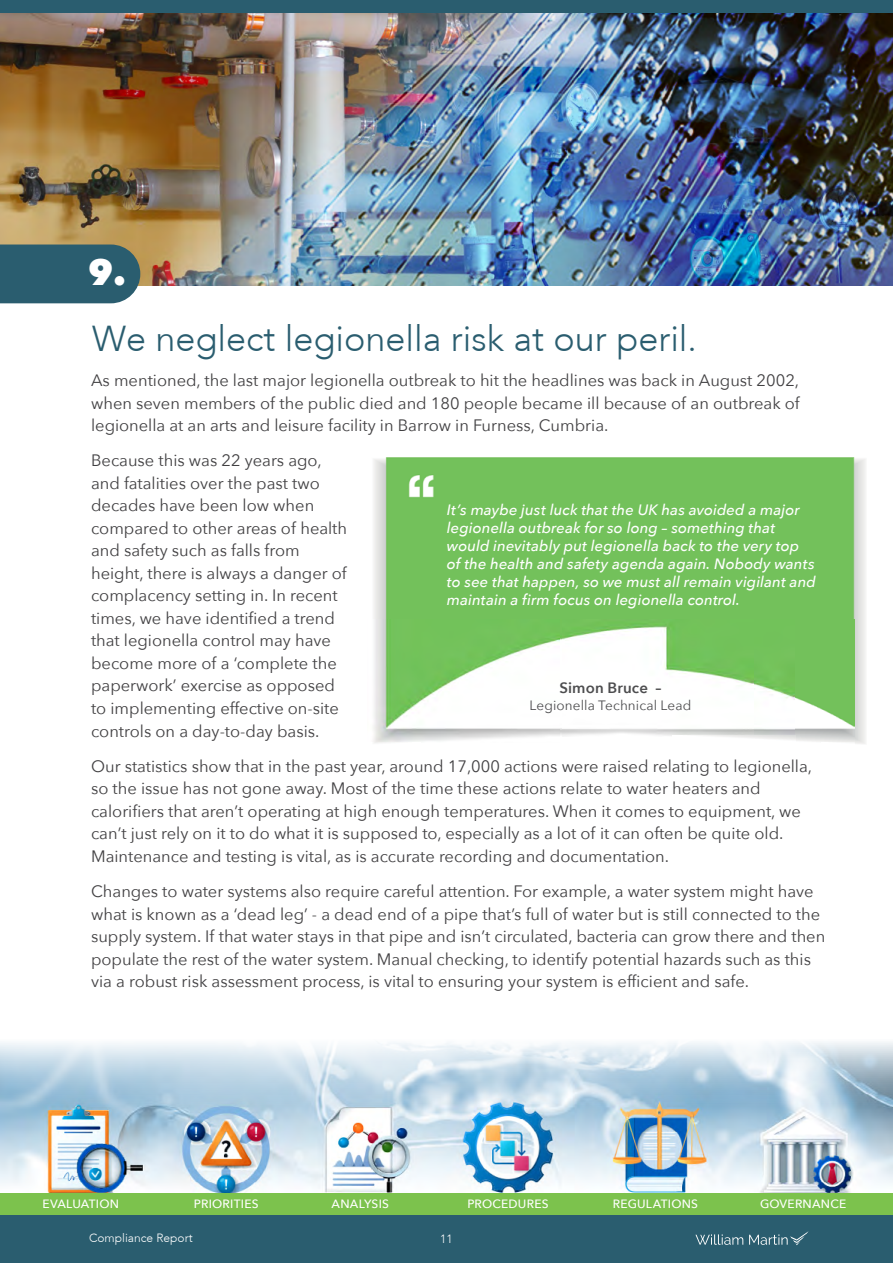
<style>
.page{position:relative;width:893px;height:1263px;background:#fff}
.page>*{position:absolute;margin:0;border:0;box-sizing:border-box;transform-origin:0 0}
.t1{font:300 36px "Avenir";color:#2a5d6f}
.t2{font:800 36px "Avenir Next";color:#fff}
.t3{font:16.5px/22.5px "Avenir Next";color:#414042}
.t4{font:italic 500 15px/18px "Avenir Next";letter-spacing:.005em;color:#fff}
.t5{font:600 15px "Avenir Next";letter-spacing:.01em;color:#4d4d4f}
.t6{font:13.5px "Avenir Next";letter-spacing:.01em;color:#4d4d4f}
.t7{font:500 12px "Avenir Next";letter-spacing:.02em;color:#fff}
.t8{font:300 12px "Avenir";color:#fff}
</style>
<div class="page">
<img style="left:0;top:1042px;width:893px;height:151px">
<div style="left:0;top:1193px;width:893px;height:27px;background:#7cc24d"></div>
<img style="left:0;top:12px;width:893px;height:273px">
<div style="left:0;top:0;width:893px;height:12px;background:#2a5d6f"></div>
<div style="left:374px;top:458px;width:479px;height:161px;background:#73c15b"></div>
<img style="left:853px;top:458px;width:13px;height:286px">
<img style="left:373px;top:619px;width:189px;height:123px">
<img style="left:562px;top:619px;width:233px;height:117px">
<img style="left:795px;top:619px;width:59px;height:123px">
<img style="left:374px;top:742px;width:13px;height:1px">
<div style="left:0;top:244px;width:140px;height:59px;background:#2a5d6f"></div>
<div style="left:0;top:1215px;width:893px;height:48px;background:#2a5d6f"></div>
<svg style="left:695px;top:1234px;width:48px;height:11px"></svg>
<svg style="left:749px;top:1231px;width:60px;height:14px"></svg>
<h1 class="t2" style="left:88px;top:250px;width:40px">9.</h1>
<h1 class="t1" style="left:92px;top:318px;width:606px">We neglect legionella risk at our peril.</h1>
<p class="t3" style="left:91px;top:368px;width:710px;text-align:justify">As mentioned, the last major legionella outbreak to hit the headlines was back in August 2002, when seven members of the public died and 180 people became ill because of an outbreak of legionella at an arts and leisure facility in Barrow in Furness, Cumbria.</p>
<p class="t3" style="left:91px;top:449px;width:258px">Because this was 22 years ago, and fatalities over the past two decades have been low when compared to other areas of health and safety such as falls from height, there is always a danger of complacency setting in. In recent times, we have identified a trend that legionella control may have become more of a ‘complete the paperwork’ exercise as opposed to implementing effective on-site controls on a day-to-day basis.</p>
<p class="t3" style="left:91px;top:754px;width:723px">Our statistics show that in the past year, around 17,000 actions were raised relating to legionella, so the issue has not gone away. Most of the time these actions relate to water heaters and calorifiers that aren’t operating at high enough temperatures. When it comes to equipment, we can’t just rely on it to do what it is supposed to, especially as a lot of it can often be quite old.<br>Maintenance and testing is vital, as is accurate recording and documentation.</p>
<p class="t3" style="left:91px;top:879px;width:736px">Changes to water systems also require careful attention. For example, a water system might have what is known as a ‘dead leg’ - a dead end of a pipe that’s full of water but is still connected to the supply system. If that water stays in that pipe and isn’t circulated, bacteria can grow there and then populate the rest of the water system. Manual checking, to identify potential hazards such as this via a robust risk assessment process, is vital to ensuring your system is efficient and safe.</p>
<p class="t4" style="left:447px;top:501px;width:370px">It’s maybe just luck that the UK has avoided a major legionella outbreak for so long – something that would inevitably put legionella back to the very top of the health and safety agenda again. Nobody wants to see that happen, so we must all remain vigilant and maintain a firm focus on legionella control.</p>
<p class="t5" style="left:559px;top:675px;width:104px">Simon Bruce –</p>
<p class="t6" style="left:529px;top:694px;width:163px">Legionella Technical Lead</p>
<p class="t7" style="left:43px;top:1193px;width:78px">EVALUATION</p>
<p class="t7" style="left:194px;top:1193px;width:66px">PRIORITIES</p>
<p class="t7" style="left:332px;top:1193px;width:59px">ANALYSIS</p>
<p class="t7" style="left:467px;top:1193px;width:83px">PROCEDURES</p>
<p class="t7" style="left:613px;top:1193px;width:87px">REGULATIONS</p>
<p class="t7" style="left:760px;top:1193px;width:88px">GOVERNANCE</p>
<p class="t8" style="left:89px;top:1231px;width:105px">Compliance Report</p>
<p class="t8" style="left:440px;top:1231px;width:14px">11</p>
</div>
